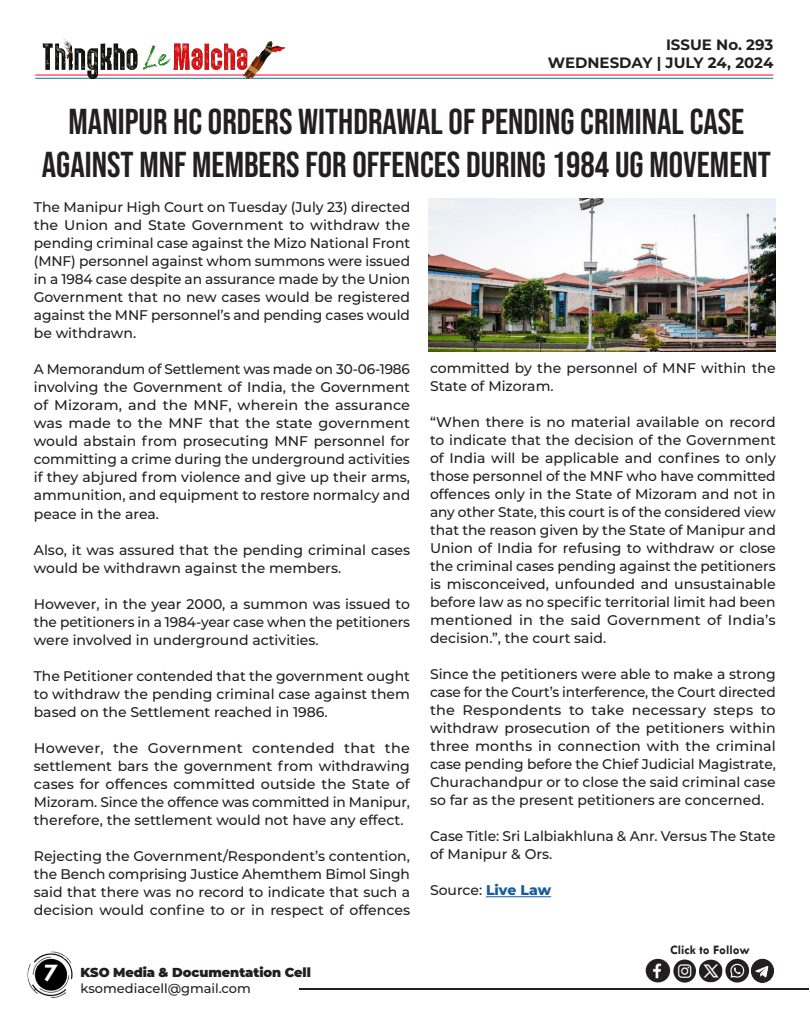
<style>
.page{position:relative;width:810px;height:1013px;background:#fff}
.page>*{position:absolute;margin:0;border:0;box-sizing:border-box;transform-origin:0 0}
.t1{font:36px/43.2px "Bebas Neue";color:#231f20;text-align:center}
.t2{font:700 26px "Tw Cen";color:#fff}
.t3{font:700 15px/18px "Montserrat";color:#231f20;text-align:right}
.t4{font:500 14px/18px "Montserrat";color:#231f20;text-align:justify}
.t5{font:900 13px "Montserrat";letter-spacing:-.005em;color:#231f20}
.t6{font:500 13px "Montserrat";color:#231f20}
.t7{font:700 13px "Tw Cen";color:#231f20}
.s1{font-weight:800;color:#175d9e}
</style>
<div class="page">
<hr style="left:299px;top:988px;width:509px;height:1px;background:#231f20">
<img style="left:27px;top:951px;width:46px;height:47px">
<hr style="left:35px;top:74px;width:738px;height:1px;background:#ff002d">
<hr style="left:35px;top:78px;width:738px;height:1px;background:#00848b">
<img style="left:35px;top:38px;width:254px;height:41px">
<img style="left:645px;top:958px;width:129px;height:25px">
<hr style="left:486px;top:896px;width:65px;height:1px;background:#175d9e">
<img style="left:429px;top:199px;width:347px;height:152px">
<p class="t3" style="left:548px;top:35px;width:227px">ISSUE No. 293<br>WEDNESDAY | JULY 24, 2024</p>
<h1 class="t1" style="left:42px;top:100px;width:730px">MANIPUR HC ORDERS WITHDRAWAL OF PENDING CRIMINAL CASE<br>AGAINST MNF MEMBERS FOR OFFENCES DURING 1984 UG MOVEMENT</h1>
<p class="t4" style="left:34px;top:198px;width:378px">The Manipur High Court on Tuesday (July 23) directed the Union and State Government to withdraw the pending criminal case against the Mizo National Front (MNF) personnel against whom summons were issued in a 1984 case despite an assurance made by the Union Government that no new cases would be registered against the MNF personnel’s and pending cases would be withdrawn.</p>
<p class="t4" style="left:34px;top:360px;width:378px">A Memorandum of Settlement was made on 30-06-1986 involving the Government of India, the Government of Mizoram, and the MNF, wherein the assurance was made to the MNF that the state government would abstain from prosecuting MNF personnel for committing a crime during the underground activities if they abjured from violence and give up their arms, ammunition, and equipment to restore normalcy and peace in the area.</p>
<p class="t4" style="left:34px;top:540px;width:378px">Also, it was assured that the pending criminal cases would be withdrawn against the members.</p>
<p class="t4" style="left:34px;top:594px;width:378px">However, in the year 2000, a summon was issued to the petitioners in a 1984-year case when the petitioners were involved in underground activities.</p>
<p class="t4" style="left:34px;top:666px;width:378px">The Petitioner contended that the government ought to withdraw the pending criminal case against them based on the Settlement reached in 1986.</p>
<p class="t4" style="left:34px;top:738px;width:378px">However, the Government contended that the settlement bars the government from withdrawing cases for offences committed outside the State of Mizoram. Since the offence was committed in Manipur, therefore, the settlement would not have any effect.</p>
<p class="t4" style="left:34px;top:846px;width:378px">Rejecting the Government/Respondent’s contention, the Bench comprising Justice Ahemthem Bimol Singh said that there was no record to indicate that such a decision would confine to or in respect of offences</p>
<p class="t4" style="left:430px;top:358px;width:347px">committed by the personnel of MNF within the<br>State of Mizoram.</p>
<p class="t4" style="left:430px;top:412px;width:347px">“When there is no material available on record to indicate that the decision of the Government of India will be applicable and confines to only those personnel of the MNF who have committed offences only in the State of Mizoram and not in any other State, this court is of the considered view that the reason given by the State of Manipur and Union of India for refusing to withdraw or close the criminal cases pending against the petitioners is misconceived, unfounded and unsustainable before law as no specific territorial limit had been mentioned in the said Government of India’s decision.”, the court said.</p>
<p class="t4" style="left:430px;top:664px;width:347px">Since the petitioners were able to make a strong case for the Court’s interference, the Court directed the Respondents to take necessary steps to withdraw prosecution of the petitioners within three months in connection with the criminal case pending before the Chief Judicial Magistrate, Churachandpur or to close the said criminal case so far as the present petitioners are concerned.</p>
<p class="t4" style="left:430px;top:826px;width:347px">Case Title: Sri Lalbiakhluna &amp; Anr. Versus The State of Manipur &amp; Ors.</p>
<p class="t4" style="left:430px;top:880px;width:123px">Source: <span class="s1">Live Law</span></p>
<h2 class="t2" style="left:44px;top:957px;width:15px">7</h2>
<p class="t5" style="left:81px;top:962px;width:232px">KSO Media &amp; Documentation Cell</p>
<p class="t6" style="left:81px;top:978px;width:172px">ksomediacell@gmail.com</p>
<p class="t7" style="left:670px;top:942px;width:81px">Click to Follow</p>
</div>
